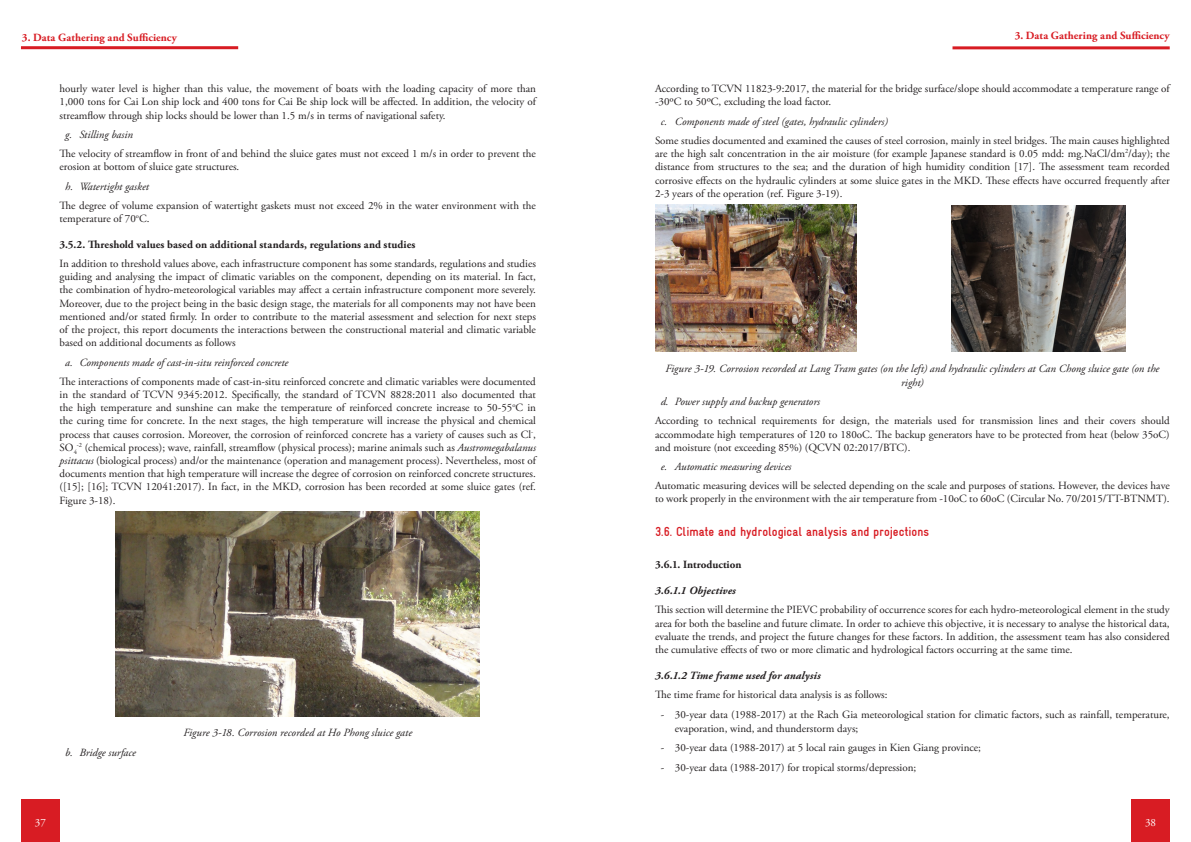
<style>
.page{position:relative;width:1191px;height:842px;background:#fff}
.page>*{position:absolute;margin:0;border:0;box-sizing:border-box;transform-origin:0 0}
.t1{font:700 condensed 13px "GIZ Gravur TT";color:#d81c23}
.t2{font:11px/13.2px "Adobe Garamond Pro";color:#231f20;text-align:justify}
.t3{font:italic 11px/14px "Adobe Garamond Pro";color:#231f20;text-align:center}
.t4{font:700 11px "Adobe Garamond Pro";color:#231f20}
.t5{font:700 11px "Adobe Garamond Pro";letter-spacing:.005em;color:#d81c23}
.t6{font:italic 700 11px "Adobe Garamond Pro";letter-spacing:.015em;color:#231f20}
.t7{font:11px "Adobe Garamond Pro";color:#fff}
.s1{font-style:italic}
</style>
<div class="page">
<div style="left:21px;top:799px;width:39px;height:43px;background:#d81c23"></div>
<div style="left:1131px;top:799px;width:38px;height:43px;background:#d81c23"></div>
<hr style="left:21px;top:46px;width:217px;height:3px;background:#d81c23">
<hr style="left:952px;top:46px;width:217px;height:3px;background:#d81c23">
<img style="left:116px;top:511px;width:364px;height:205px">
<img style="left:655px;top:205px;width:201px;height:147px">
<img style="left:951px;top:205px;width:174px;height:147px">
<p class="t5" style="left:22px;top:31px;width:156px">3. Data Gathering and Sufficiency</p>
<p class="t5" style="left:1014px;top:30px;width:156px">3. Data Gathering and Sufficiency</p>
<p class="t2" style="left:60px;top:82px;width:478px">hourly water level is higher than this value, the movement of boats with the loading capacity of more than 1,000 tons for Cai Lon ship lock and 400 tons for Cai Be ship lock will be affected. In addition, the velocity of streamflow through ship locks should be lower than 1.5 m/s in terms of navigational safety.</p>
<p class="t3" style="left:65px;top:128px;width:69px">g. Stilling basin</p>
<p class="t2" style="left:60px;top:147px;width:478px">The velocity of streamflow in front of and behind the sluice gates must not exceed 1 m/s in order to prevent the erosion at bottom of sluice gate structures.</p>
<p class="t3" style="left:65px;top:180px;width:85px">h. Watertight gasket</p>
<p class="t2" style="left:60px;top:199px;width:478px">The degree of volume expansion of watertight gaskets must not exceed 2% in the water environment with the temperature of 70<sup>o</sup>C.</p>
<p class="t4" style="left:60px;top:238px;width:357px">3.5.2. Threshold values based on additional standards, regulations and studies</p>
<p class="t2" style="left:60px;top:257px;width:478px">In addition to threshold values above, each infrastructure component has some standards, regulations and studies guiding and analysing the impact of climatic variables on the component, depending on its material. In fact, the combination of hydro-meteorological variables may affect a certain infrastructure component more severely.<br>Moreover, due to the project being in the basic design stage, the materials for all components may not have been mentioned and/or stated firmly. In order to contribute to the material assessment and selection for next steps of the project, this report documents the interactions between the constructional material and climatic variable based on additional documents as follows</p>
<p class="t3" style="left:65px;top:356px;width:225px">a. Components made of cast-in-situ reinforced concrete</p>
<p class="t2" style="left:60px;top:375px;width:478px">The interactions of components made of cast-in-situ reinforced concrete and climatic variables were documented in the standard of TCVN 9345:2012. Specifically, the standard of TCVN 8828:2011 also documented that the high temperature and sunshine can make the temperature of reinforced concrete increase to 50-55<sup>o</sup>C in the curing time for concrete. In the next stages, the high temperature will increase the physical and chemical process that causes corrosion. Moreover, the corrosion of reinforced concrete has a variety of causes such as Cl<sup>-</sup>, SO<sub>4</sub><sup>-2</sup> (chemical process); wave, rainfall, streamflow (physical process); marine animals such as <span class="s1">Austromegabalanus psittacus</span> (biological process) and/or the maintenance (operation and management process). Nevertheless, most of documents mention that high temperature will increase the degree of corrosion on reinforced concrete structures. ([15]; [16]; TCVN 12041:2017). In fact, in the MKD, corrosion has been recorded at some sluice gates (ref.<br>Figure 3-18).</p>
<p class="t3" style="left:65px;top:746px;width:72px">b. Bridge surface</p>
<p class="t3" style="left:183px;top:726px;width:230px">Figure 3-18. Corrosion recorded at Ho Phong sluice gate</p>
<p class="t2" style="left:655px;top:82px;width:516px">According to TCVN 11823-9:2017, the material for the bridge surface/slope should accommodate a temperature range of -30oC to 50oC, excluding the load factor.</p>
<p class="t3" style="left:660px;top:115px;width:229px">c. Components made of steel (gates, hydraulic cylinders)</p>
<p class="t2" style="left:655px;top:134px;width:516px">Some studies documented and examined the causes of steel corrosion, mainly in steel bridges. The main causes highlighted are the high salt concentration in the air moisture (for example Japanese standard is 0.05 mdd: mg.NaCl/dm<sup>2</sup>/day); the distance from structures to the sea; and the duration of high humidity condition [17]. The assessment team recorded corrosive effects on the hydraulic cylinders at some sluice gates in the MKD. These effects have occurred frequently after 2-3 years of the operation (ref. Figure 3-19).</p>
<p class="t3" style="left:665px;top:362px;width:495px">Figure 3-19. Corrosion recorded at Lang Tram gates (on the left) and hydraulic cylinders at Can Chong sluice gate (on the right)</p>
<p class="t3" style="left:660px;top:395px;width:161px">d. Power supply and backup generators</p>
<p class="t2" style="left:655px;top:415px;width:516px">According to technical requirements for design, the materials used for transmission lines and their covers should accommodate high temperatures of 120 to 180oC. The backup generators have to be protected from heat (below 35oC) and moisture (not exceeding 85%) (QCVN 02:2017/BTC).</p>
<p class="t3" style="left:660px;top:460px;width:132px">e. Automatic measuring devices</p>
<p class="t2" style="left:655px;top:480px;width:516px">Automatic measuring devices will be selected depending on the scale and purposes of stations. However, the devices have to work properly in the environment with the air temperature from -10oC to 60oC (Circular No. 70/2015/TT-BTNMT).</p>
<p class="t1" style="left:655px;top:524px;width:275px">3.6. Climate and hydrological analysis and projections</p>
<p class="t4" style="left:655px;top:558px;width:88px">3.6.1. Introduction</p>
<p class="t6" style="left:655px;top:584px;width:82px">3.6.1.1 Objectives</p>
<p class="t2" style="left:655px;top:604px;width:516px">This section will determine the PIEVC probability of occurrence scores for each hydro-meteorological element in the study area for both the baseline and future climate. In order to achieve this objective, it is necessary to analyse the historical data, evaluate the trends, and project the future changes for these factors. In addition, the assessment team has also considered the cumulative effects of two or more climatic and hydrological factors occurring at the same time.</p>
<p class="t6" style="left:655px;top:669px;width:167px">3.6.1.2 Time frame used for analysis</p>
<p class="t2" style="left:655px;top:688px;width:234px">The time frame for historical data analysis is as follows:</p>
<p class="t2" style="left:675px;top:707px;width:496px;line-height:14px;text-indent:-14px">- 30-year data (1988-2017) at the Rach Gia meteorological station for climatic factors, such as rainfall, temperature, evaporation, wind, and thunderstorm days;</p>
<p class="t2" style="left:660px;top:741px;width:322px">- 30-year data (1988-2017) at 5 local rain gauges in Kien Giang province;</p>
<p class="t2" style="left:660px;top:761px;width:257px">- 30-year data (1988-2017) for tropical storms/depression;</p>
<p class="t7" style="left:35px;top:816px;width:12px">37</p>
<p class="t7" style="left:1145px;top:816px;width:12px">38</p>
</div>
